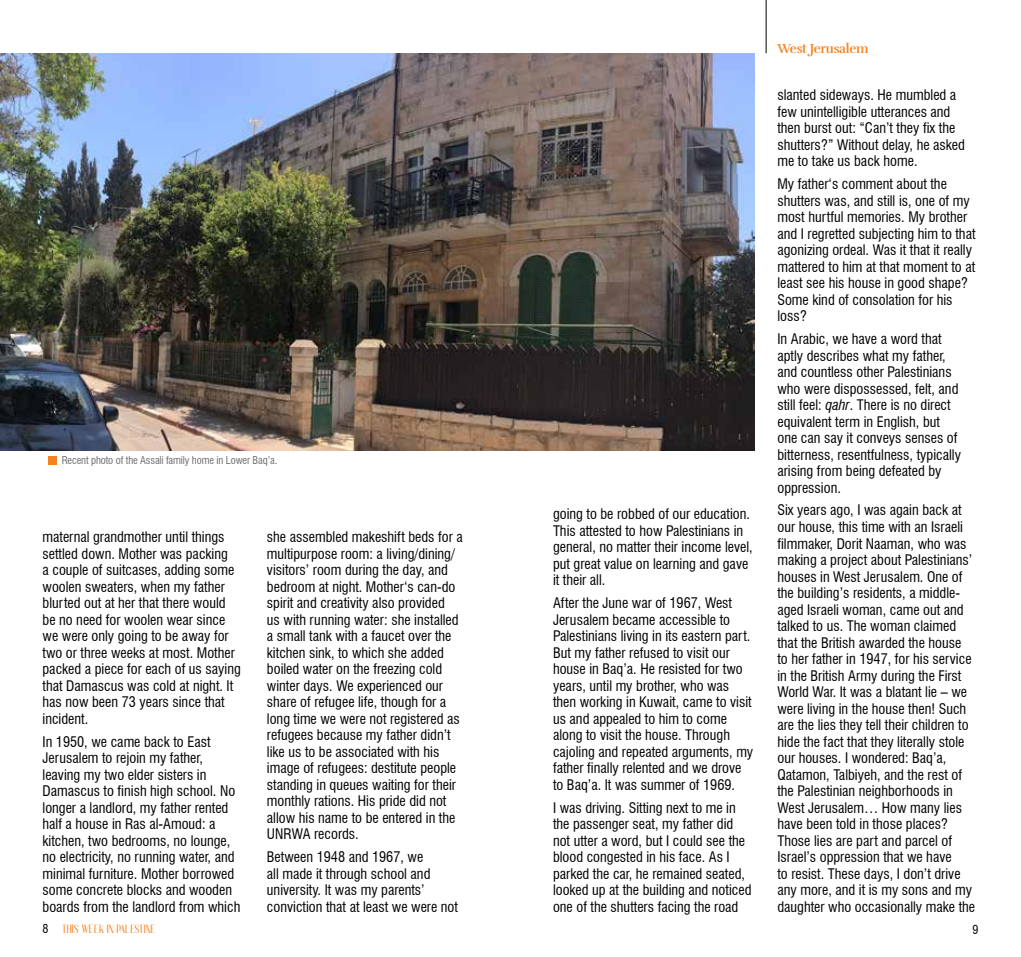
<style>
.page{position:relative;width:1021px;height:957px;background:#fff}
.page>*{position:absolute;margin:0;border:0;box-sizing:border-box;transform-origin:0 0}
.t1{font:condensed 14.25px/16.5px "Swiss 721 BT";color:#000}
.t2{font:700 13.5px "Rufina";letter-spacing:-.02em;color:#f58220;scale:.96 1}
.t3{font:700 12px "Anteric";color:#f58220}
.t4{font:condensed 12px "Swiss 721 BT";color:#000}
.t5{font:condensed 10.5px "Swiss 721 BT";letter-spacing:-.01em;color:#6d6e71}
.s1{font-style:italic}
.s2{font-family:"Swiss 721 BT";font-weight:400;font-stretch:condensed;color:#000}
</style>
<div class="page">
<hr style="left:765px;top:0;width:1px;height:53px;background:#000">
<img style="left:0;top:53px;width:754px;height:398px">
<div style="left:48px;top:456px;width:8px;height:9px;background:#f58220"></div>
<p class="t5" style="left:62px;top:454px;width:217px">Recent photo of the Assali family home in Lower Baq’a.</p>
<p class="t1" style="left:43px;top:528px;width:200px">maternal grandmother until things settled down. Mother was packing<br>a couple of suitcases, adding some woolen sweaters, when my father blurted out at her that there would be no need for woolen wear since we were only going to be away for two or three weeks at most. Mother packed a piece for each of us saying that Damascus was cold at night. It has now been 73 years since that incident.</p>
<p class="t1" style="left:43px;top:733px;width:199px">In 1950, we came back to East Jerusalem to rejoin my father, leaving my two elder sisters in Damascus to finish high school. No longer a landlord, my father rented half a house in Ras al-Amoud: a kitchen, two bedrooms, no lounge, no electricity, no running water, and minimal furniture. Mother borrowed some concrete blocks and wooden boards from the landlord from which</p>
<p class="t1" style="left:267px;top:528px;width:197px">she assembled makeshift beds for a multipurpose room: a living/dining/ visitors’ room during the day, and bedroom at night. Mother’s can-do spirit and creativity also provided<br>us with running water: she installed a small tank with a faucet over the kitchen sink, to which she added boiled water on the freezing cold winter days. We experienced our share of refugee life, though for a long time we were not registered as refugees because my father didn’t like us to be associated with his image of refugees: destitute people standing in queues waiting for their monthly rations. His pride did not allow his name to be entered in the UNRWA records.</p>
<p class="t1" style="left:267px;top:848px;width:193px">Between 1948 and 1967, we<br>all made it through school and university. It was my parents’ conviction that at least we were not</p>
<p class="t1" style="left:553px;top:506px;width:201px">going to be robbed of our education.<br>This attested to how Palestinians in general, no matter their income level, put great value on learning and gave it their all.</p>
<p class="t1" style="left:553px;top:594px;width:202px">After the June war of 1967, West Jerusalem became accessible to Palestinians living in its eastern part.<br>But my father refused to visit our house in Baq’a. He resisted for two years, until my brother, who was then working in Kuwait, came to visit us and appealed to him to come along to visit the house. Through cajoling and repeated arguments, my father finally relented and we drove to Baq’a. It was summer of 1969.</p>
<p class="t1" style="left:553px;top:799px;width:200px">I was driving. Sitting next to me in the passenger seat, my father did not utter a word, but I could see the blood congested in his face. As I parked the car, he remained seated, looked up at the building and noticed one of the shutters facing the road</p>
<p class="t2" style="left:777px;top:40px;width:96px">West Jerusalem</p>
<p class="t1" style="left:777px;top:87px;width:189px">slanted sideways. He mumbled a few unintelligible utterances and then burst out: “Can’t they fix the shutters?” Without delay, he asked me to take us back home.</p>
<p class="t1" style="left:777px;top:176px;width:199px">My father’s comment about the shutters was, and still is, one of my most hurtful memories. My brother and I regretted subjecting him to that agonizing ordeal. Was it that it really mattered to him at that moment to at least see his house in good shape?<br>Some kind of consolation for his loss?</p>
<p class="t1" style="left:777px;top:331px;width:185px">In Arabic, we have a word that aptly describes what my father, and countless other Palestinians who were dispossessed, felt, and still feel: <span class="s1">qahr</span>. There is no direct equivalent term in English, but one can say it conveys senses of bitterness, resentfulness, typically arising from being defeated by oppression.</p>
<p class="t1" style="left:777px;top:502px;width:199px">Six years ago, I was again back at our house, this time with an Israeli filmmaker, Dorit Naaman, who was making a project about Palestinians’ houses in West Jerusalem. One of the building’s residents, a middle&shy;aged Israeli woman, came out and talked to us. The woman claimed that the British awarded the house to her father in 1947, for his service in the British Army during the First World War. It was a blatant lie – we were living in the house then! Such are the lies they tell their children to hide the fact that they literally stole our houses. I wondered: Baq’a, Qatamon, Talbiyeh, and the rest of the Palestinian neighborhoods in West Jerusalem… How many lies have been told in those places?<br>Those lies are part and parcel of Israel’s oppression that we have<br>to resist. These days, I don’t drive any more, and it is my sons and my daughter who occasionally make the</p>
<p class="t3" style="left:43px;top:922px;width:115px"><span class="s2">8</span> THIS WEEK IN PALESTINE</p>
<p class="t4" style="left:972px;top:922px;width:7px">9</p>
</div>
